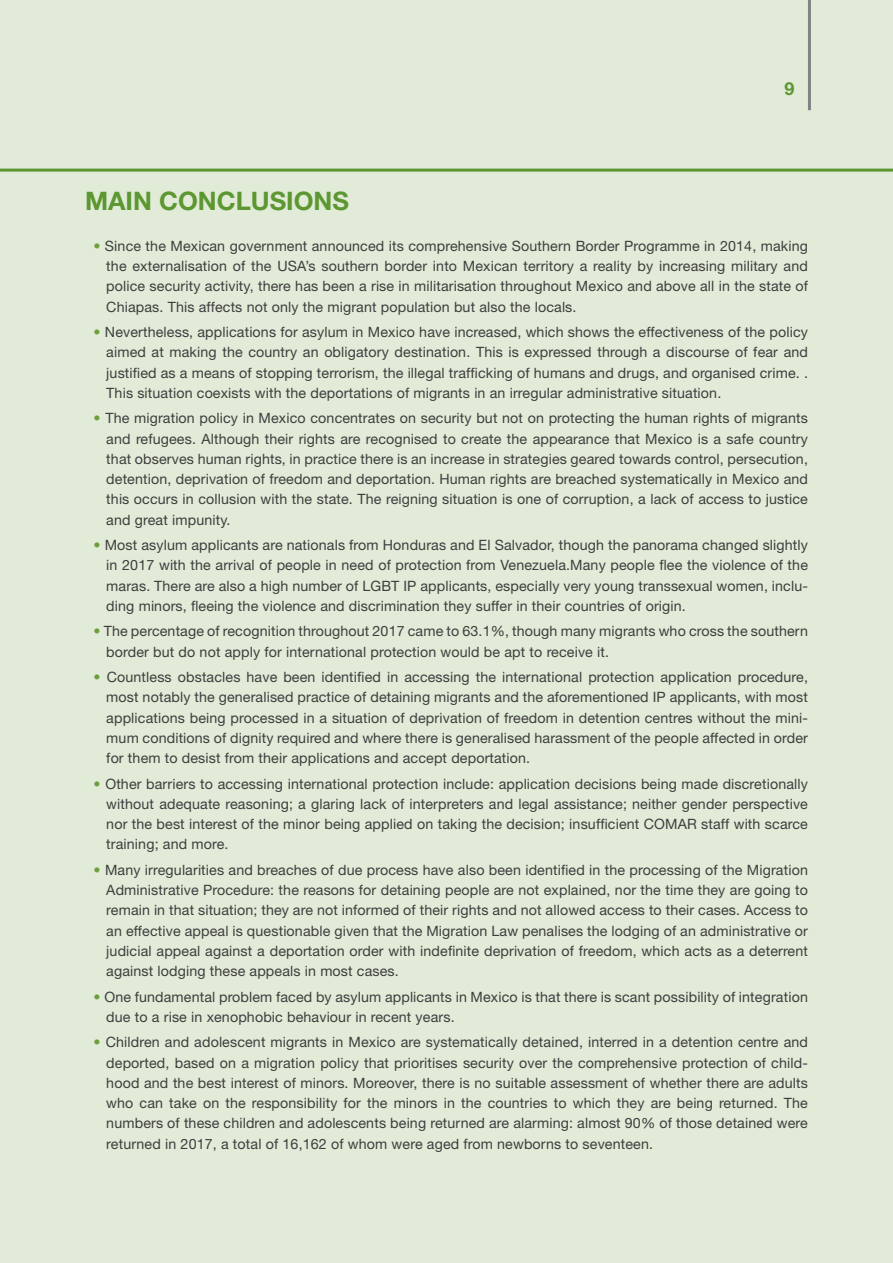
<style>
.page{position:relative;width:893px;height:1263px;background:#e1ebd7}
.page>*{position:absolute;margin:0;border:0;box-sizing:border-box;transform-origin:0 0}
.t1{font:700 25.5px "Helvetica Neue";color:#5c9731}
.t2{font:700 18px "Helvetica Neue";color:#5c9731}
.t3{font:14.25px/20.2px "Helvetica Neue";letter-spacing:.01em;color:#3e3e3f;text-align:justify}
.s1{color:#6c9e3f}
</style>
<div class="page">
<hr style="left:808px;top:0;width:3px;height:110px;background:#808285">
<hr style="left:0;top:169px;width:893px;height:3px;background:#5c9731">
<p class="t2" style="left:785px;top:78px;width:12px">9</p>
<p class="t1" style="left:85px;top:185px;width:266px">MAIN CONCLUSIONS</p>
<p class="t3" style="left:106px;top:235px;width:703px;text-indent:-13px"><span class="s1">•</span> Since the Mexican government announced its comprehensive Southern Border Programme in 2014, making the externalisation of the USA’s southern border into Mexican territory a reality by increasing military and police security activity, there has been a rise in militarisation throughout Mexico and above all in the state of Chiapas. This affects not only the migrant population but also the locals.</p>
<p class="t3" style="left:106px;top:322px;width:703px;text-indent:-13px"><span class="s1">•</span> Nevertheless, applications for asylum in Mexico have increased, which shows the effectiveness of the policy aimed at making the country an obligatory destination. This is expressed through a discourse of fear and justified as a means of stopping terrorism, the illegal trafficking of humans and drugs, and organised crime. .<br>This situation coexists with the deportations of migrants in an irregular administrative situation.</p>
<p class="t3" style="left:106px;top:408px;width:703px;text-indent:-13px"><span class="s1">•</span> The migration policy in Mexico concentrates on security but not on protecting the human rights of migrants and refugees. Although their rights are recognised to create the appearance that Mexico is a safe country that observes human rights, in practice there is an increase in strategies geared towards control, persecution, detention, deprivation of freedom and deportation. Human rights are breached systematically in Mexico and this occurs in collusion with the state. The reigning situation is one of corruption, a lack of access to justice and great impunity.</p>
<p class="t3" style="left:106px;top:535px;width:703px;text-indent:-13px"><span class="s1">•</span> Most asylum applicants are nationals from Honduras and El Salvador, though the panorama changed slightly in 2017 with the arrival of people in need of protection from Venezuela.Many people flee the violence of the maras. There are also a high number of LGBT IP applicants, especially very young transsexual women, inclu&shy;ding minors, fleeing the violence and discrimination they suffer in their countries of origin.</p>
<p class="t3" style="left:106px;top:621px;width:703px;text-indent:-13px"><span class="s1">•</span> The percentage of recognition throughout 2017 came to 63.1%, though many migrants who cross the southern border but do not apply for international protection would be apt to receive it.</p>
<p class="t3" style="left:106px;top:667px;width:703px;text-indent:-13px"><span class="s1">•</span> Countless obstacles have been identified in accessing the international protection application procedure, most notably the generalised practice of detaining migrants and the aforementioned IP applicants, with most applications being processed in a situation of deprivation of freedom in detention centres without the mini&shy;mum conditions of dignity required and where there is generalised harassment of the people affected in order for them to desist from their applications and accept deportation.</p>
<p class="t3" style="left:106px;top:773px;width:703px;text-indent:-13px"><span class="s1">•</span> Other barriers to accessing international protection include: application decisions being made discretionally without adequate reasoning; a glaring lack of interpreters and legal assistance; neither gender perspective nor the best interest of the minor being applied on taking the decision; insufficient COMAR staff with scarce training; and more.</p>
<p class="t3" style="left:106px;top:859px;width:703px;text-indent:-13px"><span class="s1">•</span> Many irregularities and breaches of due process have also been identified in the processing of the Migration Administrative Procedure: the reasons for detaining people are not explained, nor the time they are going to remain in that situation; they are not informed of their rights and not allowed access to their cases. Access to an effective appeal is questionable given that the Migration Law penalises the lodging of an administrative or judicial appeal against a deportation order with indefinite deprivation of freedom, which acts as a deterrent against lodging these appeals in most cases.</p>
<p class="t3" style="left:106px;top:986px;width:703px;text-indent:-13px"><span class="s1">•</span> One fundamental problem faced by asylum applicants in Mexico is that there is scant possibility of integration due to a rise in xenophobic behaviour in recent years.</p>
<p class="t3" style="left:106px;top:1032px;width:703px;text-indent:-13px"><span class="s1">•</span> Children and adolescent migrants in Mexico are systematically detained, interred in a detention centre and deported, based on a migration policy that prioritises security over the comprehensive protection of child&shy;hood and the best interest of minors. Moreover, there is no suitable assessment of whether there are adults who can take on the responsibility for the minors in the countries to which they are being returned. The numbers of these children and adolescents being returned are alarming: almost 90% of those detained were returned in 2017, a total of 16,162 of whom were aged from newborns to seventeen.</p>
</div>
